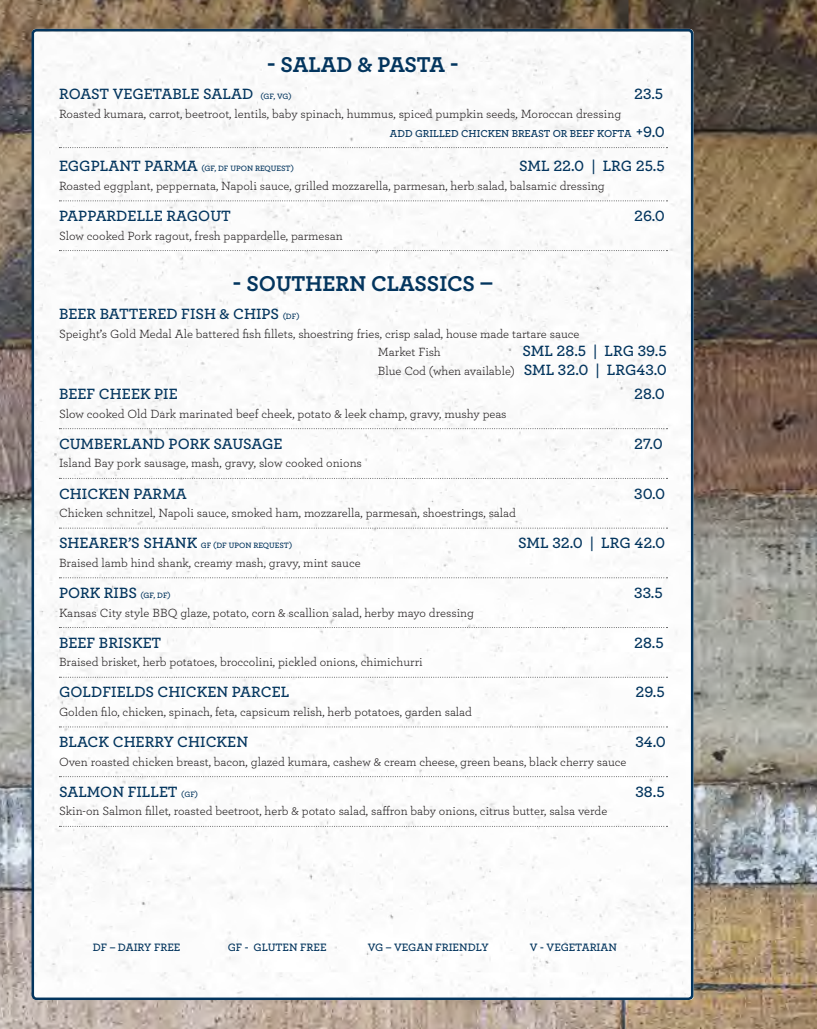
<style>
.page{position:relative;width:817px;height:1029px;background:#fff}
.page>*{position:absolute;margin:0;border:0;box-sizing:border-box;transform-origin:0 0}
.t1{font:700 22.5px "Archer";color:#03355e}
.t2{font:600 15.62px "Archer";color:#03355e}
.t3{font:12.5px/18.8px "Archer";color:#231f20}
.t4{font:600 11.25px "Archer";color:#03355e}
.t5{font:600 10.62px "Archer";color:#03355e}
.t6{font:600 8.12px "Archer";color:#03355e}
.s1{font-size:8.12px}
.s2{font-size:15.62px}
.s3{font-weight:600;font-size:15.62px;color:#03355e}
</style>
<div class="page">
<img style="left:0;top:0;width:817px;height:1029px">
<img style="left:32px;top:29px;width:661px;height:971px">
<svg style="left:59px;top:147px;width:608px;height:1px"></svg>
<svg style="left:59px;top:200px;width:608px;height:1px"></svg>
<svg style="left:59px;top:250px;width:608px;height:1px"></svg>
<svg style="left:59px;top:428px;width:608px;height:1px"></svg>
<svg style="left:59px;top:478px;width:608px;height:1px"></svg>
<svg style="left:59px;top:528px;width:608px;height:1px"></svg>
<svg style="left:59px;top:577px;width:608px;height:1px"></svg>
<svg style="left:59px;top:627px;width:608px;height:1px"></svg>
<svg style="left:59px;top:677px;width:608px;height:1px"></svg>
<svg style="left:59px;top:726px;width:608px;height:1px"></svg>
<svg style="left:59px;top:776px;width:608px;height:1px"></svg>
<svg style="left:59px;top:826px;width:608px;height:1px"></svg>
<h1 class="t1" style="left:267px;top:46px;width:193px">- SALAD &amp; PASTA -</h1>
<p class="t2" style="left:59px;top:82px;width:234px">ROAST VEGETABLE SALAD <span class="s1">(GF, VG)</span></p>
<p class="t2" style="left:634px;top:82px;width:31px">23.5</p>
<p class="t3" style="left:59px;top:104px;width:564px">Roasted kumara, carrot, beetroot, lentils, baby spinach, hummus, spiced pumpkin seeds, Moroccan dressing</p>
<p class="t5" style="left:390px;top:125px;width:276px">ADD GRILLED CHICKEN BREAST OR BEEF KOFTA <span class="s2">+9.0</span></p>
<p class="t6" style="left:59px;top:163px;width:236px"><span class="s2">EGGPLANT PARMA</span> (GF, DF UPON REQUEST)</p>
<p class="t2" style="left:519px;top:154px;width:147px">SML 22.0 | LRG 25.5</p>
<p class="t3" style="left:59px;top:176px;width:547px">Roasted eggplant, peppernata, Napoli sauce, grilled mozzarella, parmesan, herb salad, balsamic dressing</p>
<p class="t2" style="left:59px;top:204px;width:173px">PAPPARDELLE RAGOUT</p>
<p class="t2" style="left:634px;top:204px;width:32px">26.0</p>
<p class="t3" style="left:59px;top:225px;width:285px">Slow cooked Pork ragout, fresh pappardelle, parmesan</p>
<h1 class="t1" style="left:233px;top:266px;width:261px">- SOUTHERN CLASSICS –</h1>
<p class="t2" style="left:59px;top:302px;width:242px">BEER BATTERED FISH &amp; CHIPS <span class="s1">(DF)</span></p>
<p class="t3" style="left:378px;top:323px;width:203px;text-indent:-319px">Speight’s Gold Medal Ale battered fish fillets, shoestring fries, crisp salad, house made tartare sauce<br>Market Fish</p>
<p class="t2" style="left:522px;top:339px;width:146px">SML 28.5 | LRG 39.5</p>
<p class="t3" style="left:378px;top:361px;width:290px">Blue Cod (when available) <span class="s3">SML 32.0 | LRG43.0</span></p>
<p class="t2" style="left:59px;top:382px;width:120px">BEEF CHEEK PIE</p>
<p class="t2" style="left:634px;top:382px;width:32px">28.0</p>
<p class="t3" style="left:59px;top:403px;width:449px">Slow cooked Old Dark marinated beef cheek, potato &amp; leek champ, gravy, mushy peas</p>
<p class="t2" style="left:59px;top:432px;width:225px">CUMBERLAND PORK SAUSAGE</p>
<p class="t2" style="left:634px;top:432px;width:30px">27.0</p>
<p class="t3" style="left:59px;top:453px;width:304px">Island Bay pork sausage, mash, gravy, slow cooked onions</p>
<p class="t2" style="left:59px;top:482px;width:129px">CHICKEN PARMA</p>
<p class="t2" style="left:634px;top:482px;width:33px">30.0</p>
<p class="t3" style="left:59px;top:503px;width:458px">Chicken schnitzel, Napoli sauce, smoked ham, mozzarella, parmesan, shoestrings, salad</p>
<p class="t6" style="left:59px;top:539px;width:235px"><span class="s2">SHEARER’S SHANK</span> GF (DF UPON REQUEST)</p>
<p class="t2" style="left:518px;top:531px;width:149px">SML 32.0 | LRG 42.0</p>
<p class="t3" style="left:59px;top:553px;width:303px">Braised lamb hind shank, creamy mash, gravy, mint sauce</p>
<p class="t2" style="left:59px;top:581px;width:113px">PORK RIBS <span class="s1">(GF, DF)</span></p>
<p class="t2" style="left:634px;top:581px;width:30px">33.5</p>
<p class="t3" style="left:59px;top:602px;width:416px">Kansas City style BBQ glaze, potato, corn &amp; scallion salad, herby mayo dressing</p>
<p class="t2" style="left:59px;top:631px;width:104px">BEEF BRISKET</p>
<p class="t2" style="left:634px;top:631px;width:31px">28.5</p>
<p class="t3" style="left:59px;top:652px;width:365px">Braised brisket, herb potatoes, broccolini, pickled onions, chimichurri</p>
<p class="t2" style="left:59px;top:680px;width:232px">GOLDFIELDS CHICKEN PARCEL</p>
<p class="t2" style="left:635px;top:680px;width:31px">29.5</p>
<p class="t3" style="left:59px;top:702px;width:414px">Golden filo, chicken, spinach, feta, capsicum relish, herb potatoes, garden salad</p>
<p class="t2" style="left:59px;top:730px;width:191px">BLACK CHERRY CHICKEN</p>
<p class="t2" style="left:635px;top:730px;width:32px">34.0</p>
<p class="t3" style="left:59px;top:751px;width:569px">Oven roasted chicken breast, bacon, glazed kumara, cashew &amp; cream cheese, green beans, black cherry sauce</p>
<p class="t2" style="left:59px;top:780px;width:141px">SALMON FILLET <span class="s1">(GF)</span></p>
<p class="t2" style="left:635px;top:780px;width:31px">38.5</p>
<p class="t3" style="left:59px;top:801px;width:550px">Skin-on Salmon fillet, roasted beetroot, herb &amp; potato salad, saffron baby onions, citrus butter, salsa verde</p>
<p class="t4" style="left:93px;top:938px;width:89px">DF – DAIRY FREE</p>
<p class="t4" style="left:228px;top:938px;width:100px">GF - GLUTEN FREE</p>
<p class="t4" style="left:368px;top:938px;width:122px">VG – VEGAN FRIENDLY</p>
<p class="t4" style="left:530px;top:938px;width:88px">V - VEGETARIAN</p>
</div>
